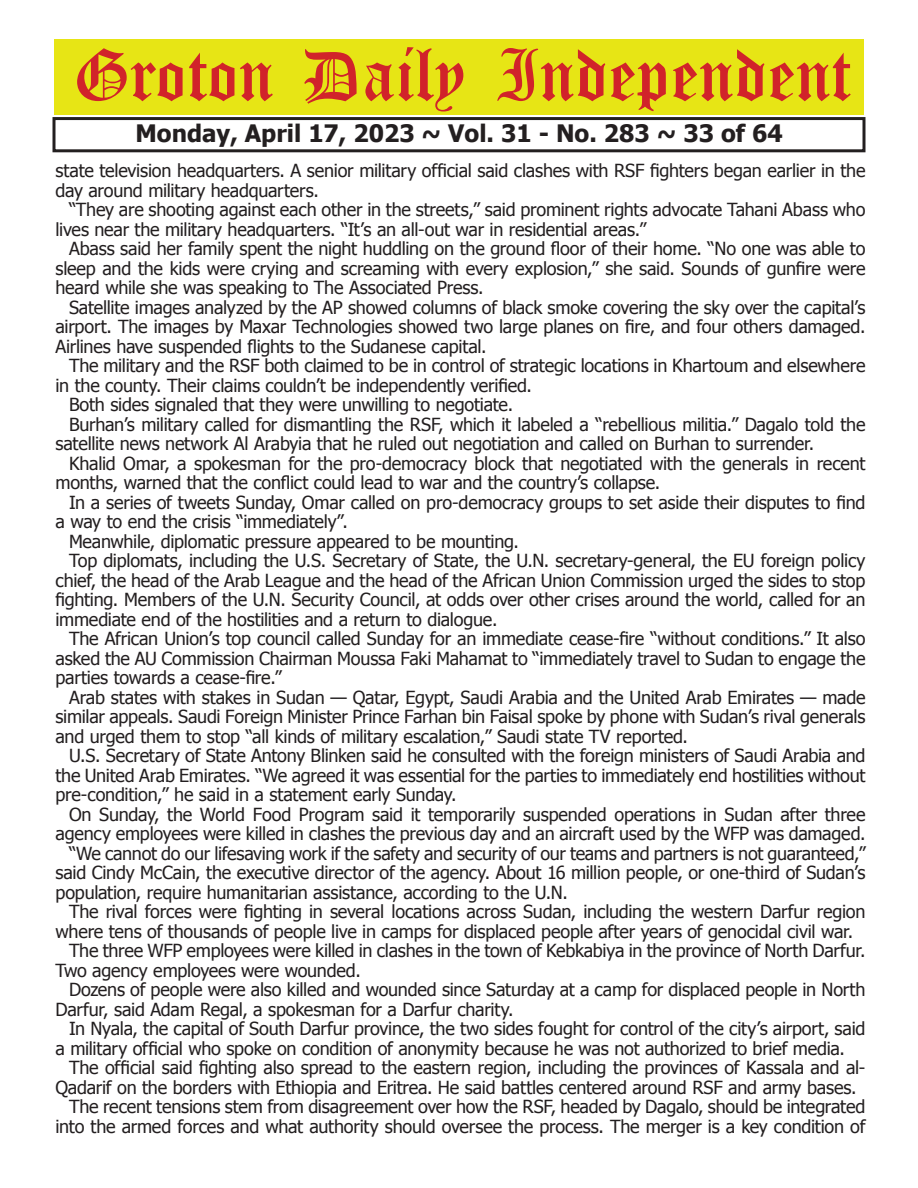
<style>
.page{position:relative;width:918px;height:1188px;background:#fff}
.page>*{position:absolute;margin:0;border:0;box-sizing:border-box;transform-origin:0 0}
.t1{font:54px "Old English Five";color:#d1232a}
.t2{font:700 24px "Tahoma";color:#231f20}
.t3{font:18px/19.5px "Tahoma";letter-spacing:-.015em;color:#231f20}
</style>
<div class="page">
<div style="left:52px;top:117px;width:814px;height:35px;border:3px solid #231f20"></div>
<div style="left:54px;top:40px;width:810px;height:75px;background:#e7e515"></div>
<h1 class="t1" style="left:73px;top:50px;width:779px">Groton Daily Independent</h1>
<h2 class="t2" style="left:135px;top:116px;width:649px">Monday, April 17, 2023 ~ Vol. 31 - No. 283 ~ 33 of 64</h2>
<p class="t3" style="left:56px;top:160px;width:812px">state television headquarters. A senior military official said clashes with RSF fighters began earlier in the day around military headquarters.</p>
<p class="t3" style="left:56px;top:199px;width:811px;text-indent:14px">“They are shooting against each other in the streets,” said prominent rights advocate Tahani Abass who lives near the military headquarters. “It’s an all-out war in residential areas.”</p>
<p class="t3" style="left:56px;top:238px;width:811px;text-align:justify;text-indent:14px">Abass said her family spent the night huddling on the ground floor of their home. “No one was able to sleep and the kids were crying and screaming with every explosion,” she said. Sounds of gunfire were heard while she was speaking to The Associated Press.</p>
<p class="t3" style="left:56px;top:297px;width:812px;text-align:justify;text-indent:14px">Satellite images analyzed by the AP showed columns of black smoke covering the sky over the capital’s airport. The images by Maxar Technologies showed two large planes on fire, and four others damaged.<br>Airlines have suspended flights to the Sudanese capital.</p>
<p class="t3" style="left:69px;top:355px;width:798px">The military and the RSF both claimed to be in control of strategic locations in Khartoum and elsewhere</p>
<p class="t3" style="left:56px;top:375px;width:478px">in the county. Their claims couldn’t be independently verified.</p>
<p class="t3" style="left:69px;top:394px;width:446px">Both sides signaled that they were unwilling to negotiate.</p>
<p class="t3" style="left:69px;top:414px;width:798px">Burhan’s military called for dismantling the RSF, which it labeled a “rebellious militia.” Dagalo told the</p>
<p class="t3" style="left:56px;top:433px;width:760px">satellite news network Al Arabyia that he ruled out negotiation and called on Burhan to surrender.</p>
<p class="t3" style="left:69px;top:453px;width:798px">Khalid Omar, a spokesman for the pro-democracy block that negotiated with the generals in recent</p>
<p class="t3" style="left:56px;top:472px;width:606px">months, warned that the conflict could lead to war and the country’s collapse.</p>
<p class="t3" style="left:69px;top:492px;width:798px">In a series of tweets Sunday, Omar called on pro-democracy groups to set aside their disputes to find</p>
<p class="t3" style="left:56px;top:511px;width:294px">a way to end the crisis “immediately”.</p>
<p class="t3" style="left:69px;top:531px;width:452px">Meanwhile, diplomatic pressure appeared to be mounting.</p>
<p class="t3" style="left:69px;top:550px;width:798px">Top diplomats, including the U.S. Secretary of State, the U.N. secretary-general, the EU foreign policy</p>
<p class="t3" style="left:56px;top:570px;width:812px">chief, the head of the Arab League and the head of the African Union Commission urged the sides to stop</p>
<p class="t3" style="left:56px;top:589px;width:811px">fighting. Members of the U.N. Security Council, at odds over other crises around the world, called for an</p>
<p class="t3" style="left:56px;top:609px;width:444px">immediate end of the hostilities and a return to dialogue.</p>
<p class="t3" style="left:69px;top:628px;width:798px">The African Union’s top council called Sunday for an immediate cease-fire “without conditions.” It also</p>
<p class="t3" style="left:56px;top:648px;width:812px">asked the AU Commission Chairman Moussa Faki Mahamat to “immediately travel to Sudan to engage the</p>
<p class="t3" style="left:56px;top:667px;width:228px">parties towards a cease-fire.”</p>
<p class="t3" style="left:69px;top:687px;width:798px">Arab states with stakes in Sudan — Qatar, Egypt, Saudi Arabia and the United Arab Emirates — made</p>
<p class="t3" style="left:56px;top:706px;width:812px">similar appeals. Saudi Foreign Minister Prince Farhan bin Faisal spoke by phone with Sudan’s rival generals</p>
<p class="t3" style="left:56px;top:726px;width:634px">and urged them to stop “all kinds of military escalation,” Saudi state TV reported.</p>
<p class="t3" style="left:69px;top:745px;width:798px">U.S. Secretary of State Antony Blinken said he consulted with the foreign ministers of Saudi Arabia and</p>
<p class="t3" style="left:56px;top:765px;width:812px">the United Arab Emirates. “We agreed it was essential for the parties to immediately end hostilities without</p>
<p class="t3" style="left:56px;top:784px;width:403px">pre-condition,” he said in a statement early Sunday.</p>
<p class="t3" style="left:69px;top:804px;width:798px">On Sunday, the World Food Program said it temporarily suspended operations in Sudan after three</p>
<p class="t3" style="left:56px;top:823px;width:812px">agency employees were killed in clashes the previous day and an aircraft used by the WFP was damaged.</p>
<p class="t3" style="left:69px;top:843px;width:798px">“We cannot do our lifesaving work if the safety and security of our teams and partners is not guaranteed,”</p>
<p class="t3" style="left:56px;top:862px;width:811px">said Cindy McCain, the executive director of the agency. About 16 million people, or one-third of Sudan’s</p>
<p class="t3" style="left:56px;top:882px;width:514px">population, require humanitarian assistance, according to the U.N.</p>
<p class="t3" style="left:69px;top:901px;width:798px">The rival forces were fighting in several locations across Sudan, including the western Darfur region</p>
<p class="t3" style="left:56px;top:921px;width:799px">where tens of thousands of people live in camps for displaced people after years of genocidal civil war.</p>
<p class="t3" style="left:69px;top:940px;width:798px">The three WFP employees were killed in clashes in the town of Kebkabiya in the province of North Darfur.</p>
<p class="t3" style="left:56px;top:960px;width:307px">Two agency employees were wounded.</p>
<p class="t3" style="left:69px;top:979px;width:798px">Dozens of people were also killed and wounded since Saturday at a camp for displaced people in North</p>
<p class="t3" style="left:56px;top:999px;width:460px">Darfur, said Adam Regal, a spokesman for a Darfur charity.</p>
<p class="t3" style="left:69px;top:1018px;width:798px">In Nyala, the capital of South Darfur province, the two sides fought for control of the city’s airport, said</p>
<p class="t3" style="left:56px;top:1038px;width:791px">a military official who spoke on condition of anonymity because he was not authorized to brief media.</p>
<p class="t3" style="left:69px;top:1057px;width:798px">The official said fighting also spread to the eastern region, including the provinces of Kassala and al-</p>
<p class="t3" style="left:56px;top:1077px;width:803px">Qadarif on the borders with Ethiopia and Eritrea. He said battles centered around RSF and army bases.</p>
<p class="t3" style="left:69px;top:1096px;width:798px">The recent tensions stem from disagreement over how the RSF, headed by Dagalo, should be integrated</p>
<p class="t3" style="left:56px;top:1116px;width:811px">into the armed forces and what authority should oversee the process. The merger is a key condition of</p>
</div>
